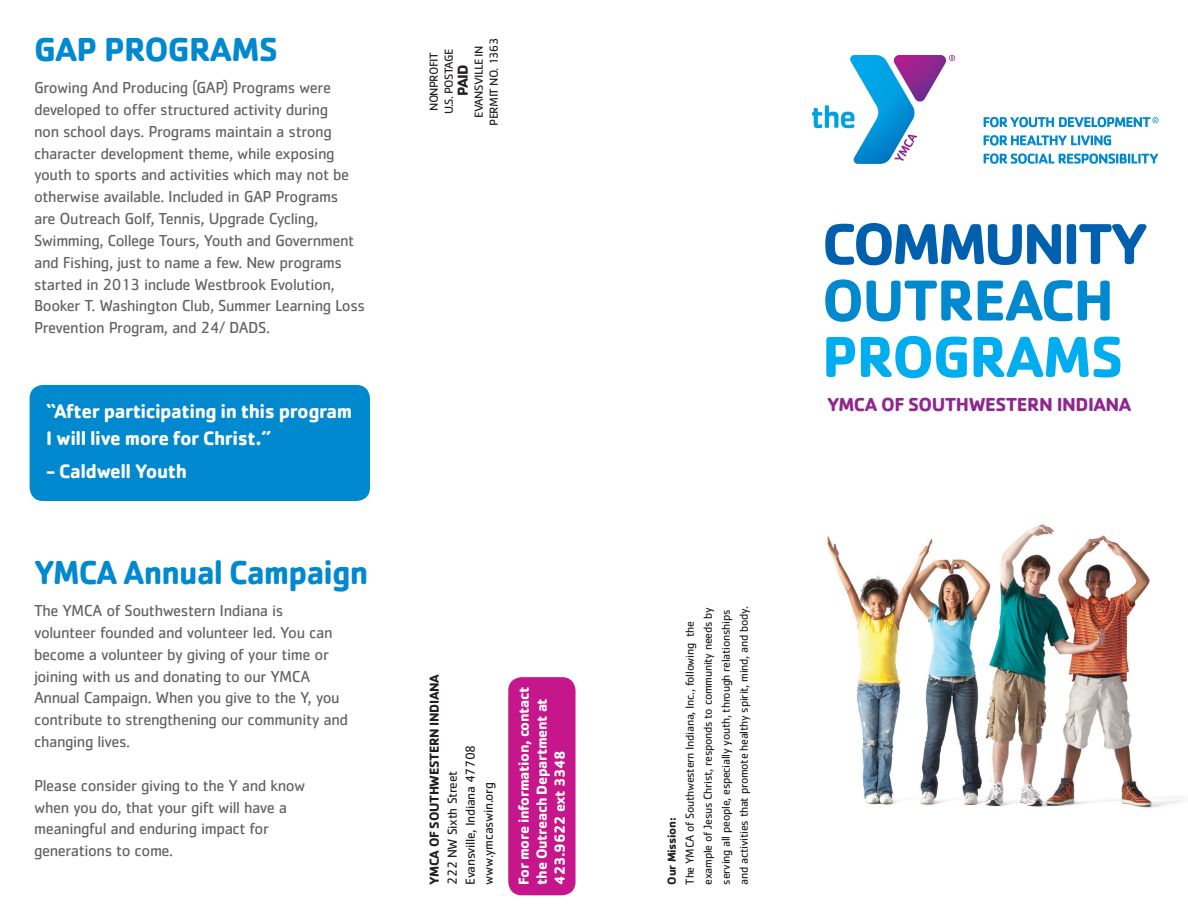
<style>
.page{position:relative;width:1188px;height:918px;background:#fff}
.page>*{position:absolute;margin:0;border:0;box-sizing:border-box;transform-origin:0 0}
.Byline___Image_Capti{font:700 59.85px "Cachet Std";letter-spacing:-.05em;color:#0160ae}
.Byline___Image_Capti-2{font:700 59.85px "Cachet Std";letter-spacing:-.025em;color:#0089cf}
.Byline___Image_Capti-3{font:700 59.85px "Cachet Std";letter-spacing:-.025em;color:#00aeef}
.Byline___Image_Capti-4{font:700 34.5px "Cachet Std";letter-spacing:-.025em;color:#0089cf;scale:.94 1}
.Byline___Image_Capti-5{font:700 34.5px "Cachet Std";letter-spacing:-.025em;color:#0089cf}
.Byline___Image_Capti-6{font:700 20.25px/26.8px "Cachet Std";letter-spacing:-.025em;color:#fff}
.Byline___Image_Capti-7{font:700 19.5px "Cachet Std";letter-spacing:-.025em;color:#90268f}
.Byline___Image_Capti-8{font:16.5px/21.9px "Cachet Std";letter-spacing:-.025em;color:#636366}
.Address_Phone_Web{font:700 15px "Cachet Std";letter-spacing:-.025em;color:#fff}
.t1{font:700 15px "Cachet Std";color:#231f20;scale:1.04 1}
.Address_Phone_Web-2{font:13.5px "Cachet Std";letter-spacing:-.025em;color:#231f20}
.Location{font:700 13.5px "Cachet Std";letter-spacing:-.025em;color:#231f20}
.Address_Phone_Web-3{font:12px/18px "Cachet Std";letter-spacing:-.025em;color:#231f20}
.Address_Phone_Web-4{font:12px "Cachet Std";letter-spacing:-.05em;color:#231f20;scale:1.04 1}
.Address_Phone_Web-5{font:700 12px "Cachet Std";letter-spacing:-.025em;color:#231f20}
</style>
<div class="page">
<div style="left:508px;top:677px;width:68px;height:218px;background:#c5168c;border-radius:14px"></div>
<svg style="left:984px;top:135px;width:127px;height:11px"></svg>
<svg style="left:984px;top:153px;width:174px;height:11px"></svg>
<svg style="left:984px;top:117px;width:175px;height:10px"></svg>
<img style="left:827px;top:524px;width:355px;height:284px">
<div style="left:30px;top:385px;width:340px;height:116px;background:#0089cf;border-radius:14px"></div>
<img style="left:813px;top:55px;width:141px;height:109px">
<p class="Byline___Image_Capti-5" style="left:34px;top:27px;width:245px">GAP PROGRAMS</p>
<p class="Byline___Image_Capti-8" style="left:34px;top:77px;width:332px">Growing And Producing (GAP) Programs were developed to offer structured activity during<br>non school days. Programs maintain a strong character development theme, while exposing youth to sports and activities which may not be otherwise available. Included in GAP Programs<br>are Outreach Golf, Tennis, Upgrade Cycling, Swimming, College Tours, Youth and Government and Fishing, just to name a few. New programs started in 2013 include Westbrook Evolution, Booker T. Washington Club, Summer Learning Loss Prevention Program, and 24/ DADS.</p>
<p class="Byline___Image_Capti-6" style="left:46px;top:397px;width:308px">“After participating in this program<br>I will live more for Christ.”</p>
<p class="Byline___Image_Capti-6" style="left:46px;top:457px;width:142px">- Caldwell Youth</p>
<p class="Byline___Image_Capti-4" style="left:34px;top:550px;width:357px">YMCA Annual Campaign</p>
<p class="Byline___Image_Capti-8" style="left:34px;top:600px;width:251px">The YMCA of Southwestern Indiana is</p>
<p class="Byline___Image_Capti-8" style="left:34px;top:621px;width:300px">volunteer founded and volunteer led. You can</p>
<p class="Byline___Image_Capti-8" style="left:34px;top:643px;width:296px">become a volunteer by giving of your time or</p>
<p class="Byline___Image_Capti-8" style="left:34px;top:665px;width:278px">joining with us and donating to our YMCA</p>
<p class="Byline___Image_Capti-8" style="left:34px;top:687px;width:316px">Annual Campaign. When you give to the Y, you contribute to strengthening our community and changing lives.</p>
<p class="Byline___Image_Capti-8" style="left:34px;top:774px;width:273px">Please consider giving to the Y and know</p>
<p class="Byline___Image_Capti-8" style="left:34px;top:796px;width:255px">when you do, that your gift will have a</p>
<p class="Byline___Image_Capti-8" style="left:34px;top:818px;width:236px">meaningful and enduring impact for</p>
<p class="Byline___Image_Capti-8" style="left:34px;top:840px;width:141px">generations to come.</p>
<p class="Address_Phone_Web-4" style="left:472px;top:118px;width:71px;rotate:-90deg">EVANSVILLE IN</p>
<p class="Address_Phone_Web-4" style="left:487px;top:126px;width:86px;rotate:-90deg">PERMIT NO. 1363</p>
<p class="Address_Phone_Web-4" style="left:427px;top:111px;width:58px;rotate:-90deg">NONPROFIT</p>
<p class="Address_Phone_Web-4" style="left:442px;top:114px;width:64px;rotate:-90deg">U.S. POSTAGE</p>
<p class="t1" style="left:453px;top:96px;width:32px;rotate:-90deg">PAID</p>
<p class="Location" style="left:425px;top:885px;width:212px;rotate:-90deg">YMCA OF SOUTHWESTERN INDIANA</p>
<p class="Address_Phone_Web-2" style="left:444px;top:885px;width:115px;rotate:-90deg">222 NW Sixth Street</p>
<p class="Address_Phone_Web-2" style="left:462px;top:885px;width:141px;rotate:-90deg">Evansville, Indiana 47708</p>
<p class="Address_Phone_Web-2" style="left:480px;top:885px;width:104px;rotate:-90deg">www.ymcaswin.org</p>
<p class="Address_Phone_Web" style="left:514px;top:885px;width:200px;rotate:-90deg">For more information, contact</p>
<p class="Address_Phone_Web" style="left:532px;top:885px;width:188px;rotate:-90deg">the Outreach Department at</p>
<p class="Address_Phone_Web" style="left:550px;top:885px;width:136px;rotate:-90deg">423.9622 ext 3348</p>
<p class="Byline___Image_Capti" style="left:822px;top:205px;width:328px">COMMUNITY</p>
<p class="Byline___Image_Capti-2" style="left:822px;top:262px;width:294px">OUTREACH</p>
<p class="Byline___Image_Capti-3" style="left:822px;top:318px;width:303px">PROGRAMS</p>
<p class="Byline___Image_Capti-7" style="left:827px;top:392px;width:306px">YMCA OF SOUTHWESTERN INDIANA</p>
<p class="Address_Phone_Web-5" style="left:664px;top:885px;width:69px;rotate:-90deg">Our Mission:</p>
<p class="Address_Phone_Web-3" style="left:681px;top:885px;width:280px;rotate:-90deg">The YMCA of Southwestern Indiana, Inc., following the example of Jesus Christ, responds to community needs by serving all people, especially youth, through relationships and activities that promote healthy spirit, mind, and body.</p>
</div>
